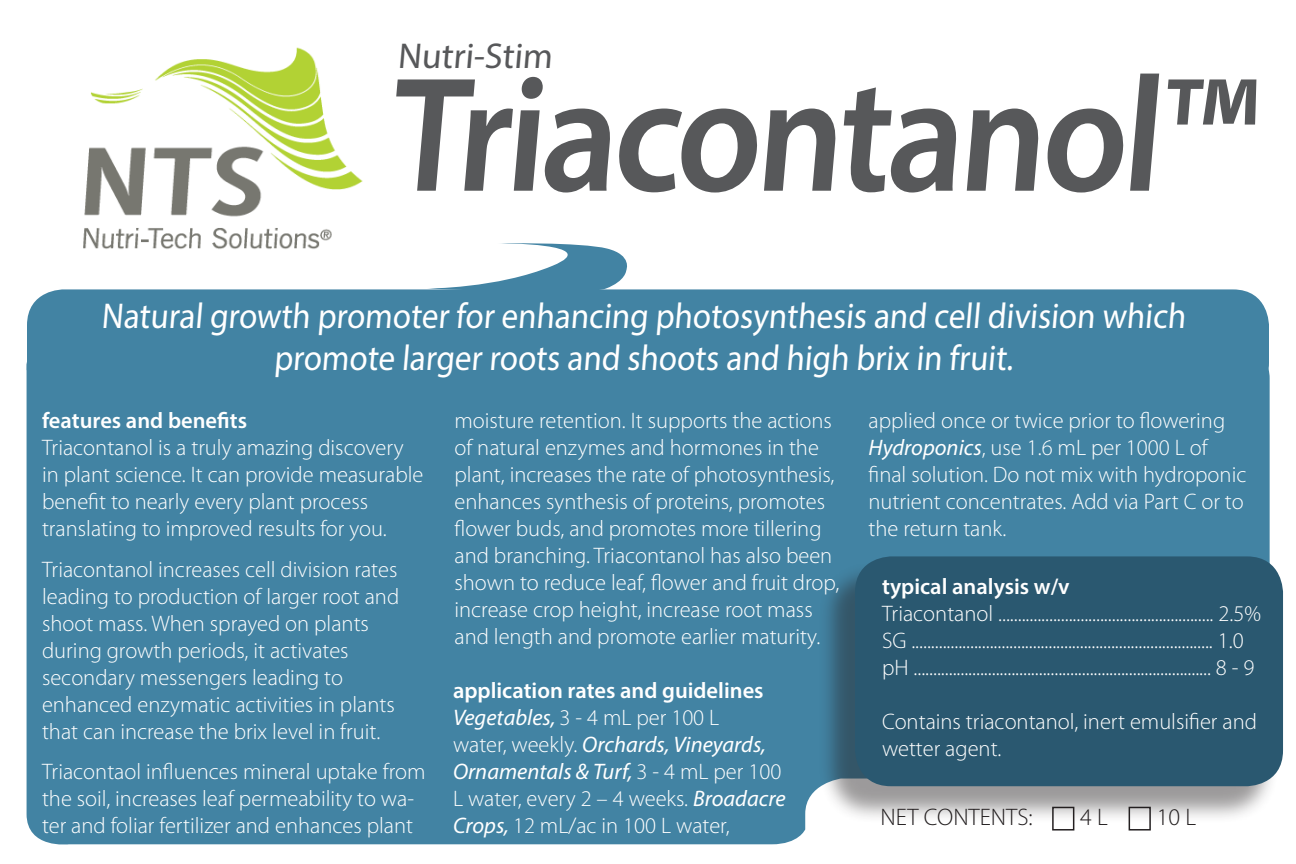
<style>
.page{position:relative;width:1296px;height:864px;background:#fff}
.page>*{position:absolute;margin:0;border:0;box-sizing:border-box;transform-origin:0 0}
.t1{font:600 165px "Myriad Pro";color:#57585a;scale:.92 1}
.t2{font:36px/42px "Myriad Pro";color:#fff;text-align:center;scale:.92 1}
.t3{font:36px "Myriad Pro";color:#57585a}
.t4{font:300 24px "Myriad Pro";color:#231f20}
.t5{font:300 22.5px/27px "Myriad Pro";color:#fff}
.t6{font:600 22.5px "Myriad Pro";color:#fff}
.s1{font-weight:600}
.s2{font-weight:400;font-style:italic}
</style>
<div class="page">
<div style="left:26px;top:362px;width:1244px;height:483px;background:#4283a3"></div>
<svg style="left:428px;top:243px;width:199px;height:46px"></svg>
<div style="left:27px;top:289px;width:1242px;height:110px;background:#4283a3;border-radius:36px"></div>
<img style="left:83px;top:47px;width:280px;height:202px">
<div style="left:1129px;top:807px;width:22px;height:24px;border:2px solid #231f20"></div>
<div style="left:1052px;top:807px;width:22px;height:24px;border:2px solid #231f20"></div>
<div style="left:818px;top:562px;width:461px;height:262px;background:#231f20;opacity:.45"></div>
<div style="left:855px;top:556px;width:428px;height:230px;background:#2a5870;border-radius:36px"></div>
<p class="t3" style="left:397px;top:34px;width:160px">Nutri-Stim</p>
<p class="t1" style="left:387px;top:30px;width:960px">Triacontanol™</p>
<p class="t2" style="left:101px;top:295px;width:1184px">Natural growth promoter for enhancing photosynthesis and cell division which promote larger roots and shoots and high brix in fruit.</p>
<p class="t5" style="left:42px;top:408px;width:383px"><span class="s1">features and benefits<br></span>Triacontanol is a truly amazing discovery in plant science. It can provide measurable benefit to nearly every plant process translating to improved results for you.</p>
<p class="t5" style="left:42px;top:556px;width:359px">Triacontanol increases cell division rates leading to production of larger root and shoot mass. When sprayed on plants during growth periods, it activates secondary messengers leading to enhanced enzymatic activities in plants that can increase the brix level in fruit.</p>
<p class="t5" style="left:42px;top:759px;width:385px">Triacontaol influences mineral uptake from the soil, increases leaf permeability to wa&shy;ter and foliar fertilizer and enhances plant</p>
<p class="t5" style="left:454px;top:408px;width:386px">moisture retention. It supports the actions of natural enzymes and hormones in the plant, increases the rate of photosynthesis, enhances synthesis of proteins, promotes flower buds, and promotes more tillering and branching. Triacontanol has also been shown to reduce leaf, flower and fruit drop, increase crop height, increase root mass and length and promote earlier maturity.</p>
<p class="t6" style="left:453px;top:676px;width:312px">application rates and guidelines</p>
<p class="t5" style="left:453px;top:705px;width:334px"><span class="s2">Vegetables,</span> 3 - 4 mL per 100 L<br>water, weekly. <span class="s2">Orchards, Vineyards,<br>Ornamentals &amp; Turf,</span> 3 - 4 mL per 100<br>L water, every 2 – 4 weeks. <span class="s2">Broadacre<br>Crops,</span> 12 mL/ac in 100 L water,</p>
<p class="t5" style="left:868px;top:408px;width:358px">applied once or twice prior to flowering</p>
<p class="t5" style="left:868px;top:435px;width:379px"><span class="s2">Hydroponics</span>, use 1.6 mL per 1000 L of final solution. Do not mix with hydroponic nutrient concentrates. Add via Part C or to the return tank.</p>
<p class="t6" style="left:882px;top:572px;width:189px">typical analysis w/v</p>
<p class="t5" style="left:882px;top:600px;width:380px">Triacontanol ....................................................... 2.5%</p>
<p class="t5" style="left:882px;top:627px;width:363px">SG ............................................................................. 1.0</p>
<p class="t5" style="left:882px;top:654px;width:374px">pH ............................................................................ 8 - 9</p>
<p class="t5" style="left:882px;top:708px;width:377px">Contains triacontanol, inert emulsifier and wetter agent.</p>
<p class="t4" style="left:880px;top:804px;width:154px">NET CONTENTS:</p>
<p class="t4" style="left:1080px;top:804px;width:29px">4 L</p>
<p class="t4" style="left:1157px;top:804px;width:41px">10 L</p>
</div>
